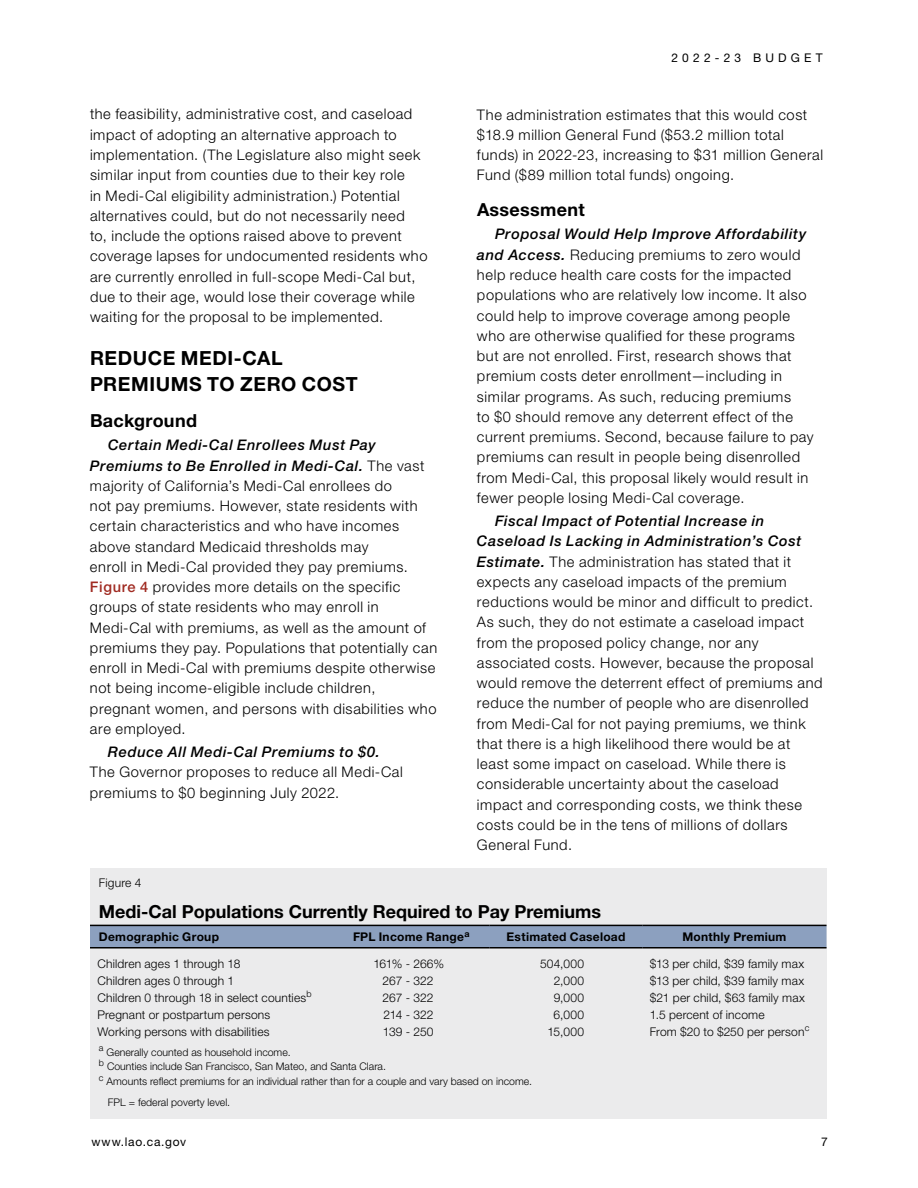
<style>
.page{position:relative;width:918px;height:1188px;background:#fff}
.page>*{position:absolute;margin:0;border:0;box-sizing:border-box;transform-origin:0 0}
.t1{font:700 19.5px/25.5px "Helvetica Neue LT";letter-spacing:.03em;color:#000}
.t2{font:700 18px "Helvetica Neue LT";color:#000}
.t3{font:300 14.7px/20.2px "Helvetica Neue LT";letter-spacing:.04em;color:#000}
.t4{font:italic 500 14.7px "Helvetica Neue LT";letter-spacing:.045em;color:#000}
.t5{font:300 12px "Helvetica Neue LT";letter-spacing:.015em;color:#000}
.t6{font:700 12px "Helvetica Neue LT";letter-spacing:.02em;color:#000}
.t7{font:12px "Helvetica Neue LT";letter-spacing:.065em;color:#000}
.t8{font:12px "Helvetica Neue LT";letter-spacing:.35em;color:#000}
.t9{font:300 10.5px/14.7px "Helvetica Neue LT";color:#000}
.s1{font-weight:500;font-style:italic}
.s2{font-weight:500;color:#a02b22}
</style>
<div class="page">
<div style="left:90px;top:869px;width:736px;height:250px;background:#ebebec"></div>
<div style="left:90px;top:926px;width:736px;height:21px;background:#8ca0bf"></div>
<hr style="left:90px;top:925px;width:243px;height:1px;background:#000">
<hr style="left:333px;top:925px;width:157px;height:1px;background:#000">
<hr style="left:490px;top:925px;width:152px;height:1px;background:#000">
<hr style="left:642px;top:925px;width:184px;height:1px;background:#000">
<hr style="left:90px;top:947px;width:243px;height:2px;background:#000">
<hr style="left:333px;top:947px;width:157px;height:2px;background:#000">
<hr style="left:490px;top:947px;width:152px;height:2px;background:#000">
<hr style="left:642px;top:947px;width:184px;height:2px;background:#000">
<p class="t3" style="left:90px;top:104px;width:339px">the feasibility, administrative cost, and caseload impact of adopting an alternative approach to implementation. (The Legislature also might seek similar input from counties due to their key role<br>in Medi-Cal eligibility administration.) Potential alternatives could, but do not necessarily need<br>to, include the options raised above to prevent coverage lapses for undocumented residents who are currently enrolled in full-scope Medi-Cal but, due to their age, would lose their coverage while waiting for the proposal to be implemented.</p>
<h1 class="t1" style="left:90px;top:345px;width:269px">REDUCE MEDI-CAL<br>PREMIUMS TO ZERO COST</h1>
<p class="t2" style="left:90px;top:409px;width:109px">Background</p>
<p class="t3" style="left:90px;top:435px;width:349px;text-indent:18px"><span class="s1">Certain Medi-Cal Enrollees Must Pay Premiums to Be Enrolled in Medi-Cal.</span> The vast majority of California’s Medi-Cal enrollees do<br>not pay premiums. However, state residents with certain characteristics and who have incomes above standard Medicaid thresholds may<br>enroll in Medi-Cal provided they pay premiums.<br><span class="s2">Figure 4</span> provides more details on the specific groups of state residents who may enroll in Medi-Cal with premiums, as well as the amount of premiums they pay. Populations that potentially can enroll in Medi-Cal with premiums despite otherwise not being income-eligible include children, pregnant women, and persons with disabilities who are employed.</p>
<p class="t4" style="left:108px;top:743px;width:273px">Reduce All Medi-Cal Premiums to $0.</p>
<p class="t3" style="left:90px;top:762px;width:314px">The Governor proposes to reduce all Medi-Cal premiums to $0 beginning July 2022.</p>
<p class="t8" style="left:671px;top:50px;width:153px">2022-23 BUDGET</p>
<p class="t3" style="left:477px;top:104px;width:348px">The administration estimates that this would cost $18.9 million General Fund ($53.2 million total funds) in 2022-23, increasing to $31 million General Fund ($89 million total funds) ongoing.</p>
<p class="t2" style="left:477px;top:199px;width:109px">Assessment</p>
<p class="t3" style="left:477px;top:224px;width:338px;text-indent:18px"><span class="s1">Proposal Would Help Improve Affordability and Access.</span> Reducing premiums to zero would help reduce health care costs for the impacted populations who are relatively low income. It also could help to improve coverage among people who are otherwise qualified for these programs but are not enrolled. First, research shows that premium costs deter enrollment—including in similar programs. As such, reducing premiums<br>to $0 should remove any deterrent effect of the current premiums. Second, because failure to pay premiums can result in people being disenrolled from Medi-Cal, this proposal likely would result in fewer people losing Medi-Cal coverage.</p>
<p class="t3" style="left:477px;top:510px;width:347px;text-indent:18px"><span class="s1">Fiscal Impact of Potential Increase in Caseload Is Lacking in Administration’s Cost Estimate.</span> The administration has stated that it expects any caseload impacts of the premium reductions would be minor and difficult to predict.<br>As such, they do not estimate a caseload impact from the proposed policy change, nor any associated costs. However, because the proposal would remove the deterrent effect of premiums and reduce the number of people who are disenrolled from Medi-Cal for not paying premiums, we think that there is a high likelihood there would be at least some impact on caseload. While there is considerable uncertainty about the caseload impact and corresponding costs, we think these costs could be in the tens of millions of dollars General Fund.</p>
<p class="t5" style="left:99px;top:876px;width:44px">Figure 4</p>
<p class="t2" style="left:99px;top:900px;width:504px">Medi-Cal Populations Currently Required to Pay Premiums</p>
<p class="t6" style="left:99px;top:930px;width:122px">Demographic Group</p>
<p class="t6" style="left:353px;top:930px;width:118px">FPL Income Range<sup>a</sup></p>
<p class="t6" style="left:507px;top:930px;width:120px">Estimated Caseload</p>
<p class="t6" style="left:682px;top:930px;width:106px">Monthly Premium</p>
<p class="t5" style="left:97px;top:956px;width:144px">Children ages 1 through 18</p>
<p class="t5" style="left:373px;top:956px;width:72px">161% - 266%</p>
<p class="t5" style="left:540px;top:956px;width:45px">504,000</p>
<p class="t5" style="left:650px;top:956px;width:156px">$13 per child, $39 family max</p>
<p class="t5" style="left:97px;top:973px;width:138px">Children ages 0 through 1</p>
<p class="t5" style="left:383px;top:973px;width:52px">267 - 322</p>
<p class="t5" style="left:554px;top:973px;width:32px">2,000</p>
<p class="t5" style="left:650px;top:973px;width:156px">$13 per child, $39 family max</p>
<p class="t5" style="left:98px;top:990px;width:216px">Children 0 through 18 in select counties<sup>b</sup></p>
<p class="t5" style="left:383px;top:990px;width:52px">267 - 322</p>
<p class="t5" style="left:554px;top:990px;width:32px">9,000</p>
<p class="t5" style="left:650px;top:990px;width:157px">$21 per child, $63 family max</p>
<p class="t5" style="left:97px;top:1007px;width:174px">Pregnant or postpartum persons</p>
<p class="t5" style="left:383px;top:1007px;width:52px">214 - 322</p>
<p class="t5" style="left:554px;top:1007px;width:32px">6,000</p>
<p class="t5" style="left:650px;top:1007px;width:116px">1.5 percent of income</p>
<p class="t5" style="left:97px;top:1024px;width:174px">Working persons with disabilities</p>
<p class="t5" style="left:383px;top:1024px;width:52px">139 - 250</p>
<p class="t5" style="left:548px;top:1024px;width:38px">15,000</p>
<p class="t5" style="left:650px;top:1024px;width:161px">From $20 to $250 per person<sup>c</sup></p>
<p class="t9" style="left:99px;top:1044px;width:435px"><sup>a</sup> Generally counted as household income.<br><sup>b</sup> Counties include San Francisco, San Mateo, and Santa Clara.<br><sup>c</sup> Amounts reflect premiums for an individual rather than for a couple and vary based on income.</p>
<p class="t9" style="left:108px;top:1095px;width:124px">FPL = federal poverty level.</p>
<p class="t7" style="left:92px;top:1134px;width:96px">www.lao.ca.gov</p>
<p class="t8" style="left:821px;top:1134px;width:8px">7</p>
</div>
